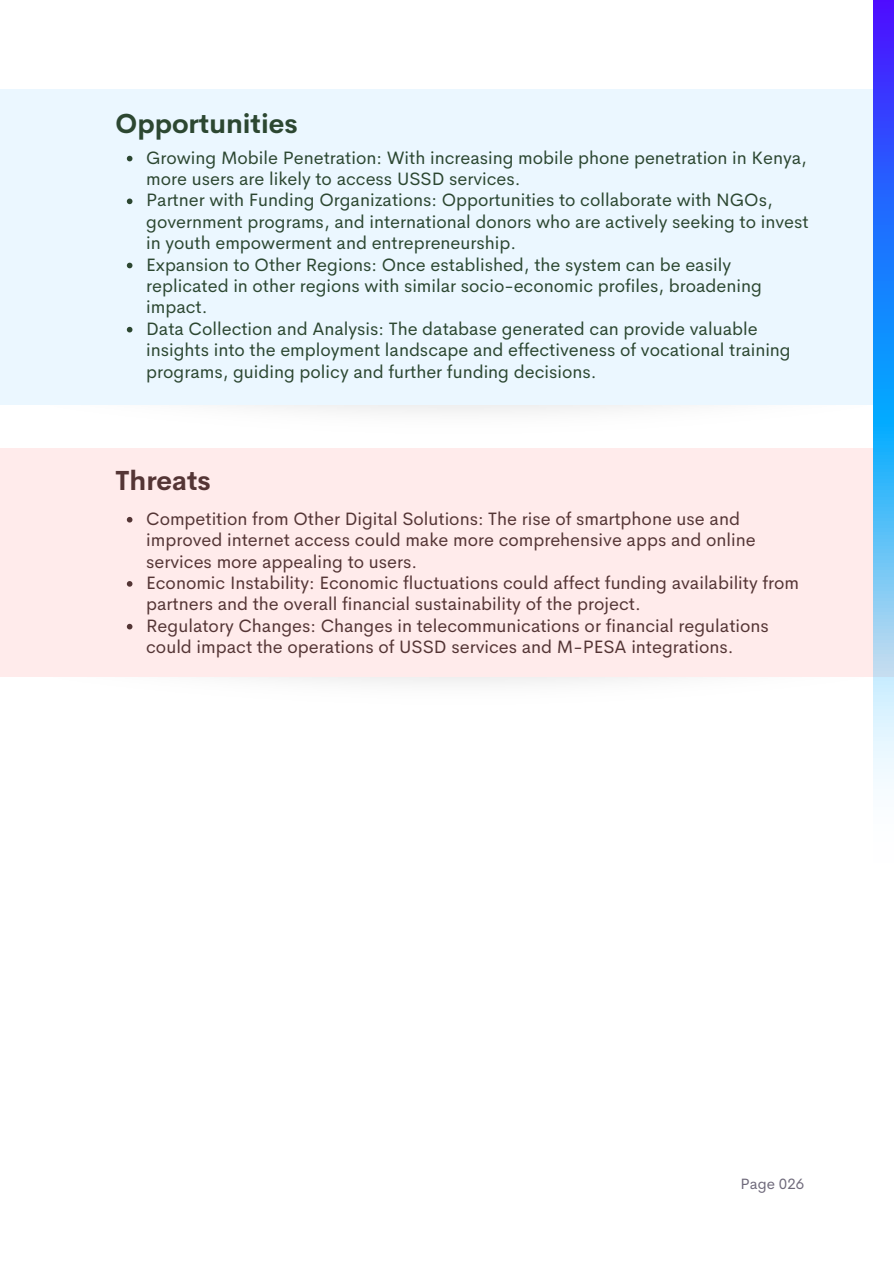
<style>
.page{position:relative;width:894px;height:1264px;background:#fff}
.page>*{position:absolute;margin:0;border:0;box-sizing:border-box;transform-origin:0 0}
.t1{font:700 27px "Cerebri Sans";color:#2c4731}
.t2{font:700 27px "Cerebri Sans";color:#543535}
.t3{font:18px/21.3px "Cerebri Sans";color:#2c4731}
.t4{font:18px/21.3px "Cerebri Sans";color:#543535}
.t5{font:15px "Cerebri Sans";color:#6f6a7b}
</style>
<div class="page">
<div style="left:0;top:89px;width:893px;height:316px;background:#ebf7ff"></div>
<div style="left:0;top:448px;width:893px;height:229px;background:#ffebeb"></div>
<svg style="left:127px;top:156px;width:5px;height:5px"></svg>
<svg style="left:127px;top:198px;width:5px;height:6px"></svg>
<svg style="left:127px;top:263px;width:5px;height:5px"></svg>
<svg style="left:127px;top:327px;width:5px;height:5px"></svg>
<svg style="left:127px;top:517px;width:5px;height:5px"></svg>
<svg style="left:127px;top:581px;width:5px;height:5px"></svg>
<svg style="left:127px;top:624px;width:5px;height:5px"></svg>
<svg style="left:873px;top:0;width:20px;height:786px;background:#5396fc"></svg>
<p class="t1" style="left:115px;top:106px;width:184px">Opportunities</p>
<p class="t3" style="left:146px;top:147px;width:662px">Growing Mobile Penetration: With increasing mobile phone penetration in Kenya, more users are likely to access USSD services.</p>
<p class="t3" style="left:146px;top:189px;width:663px">Partner with Funding Organizations: Opportunities to collaborate with NGOs, government programs, and international donors who are actively seeking to invest in youth empowerment and entrepreneurship.</p>
<p class="t3" style="left:146px;top:253px;width:617px">Expansion to Other Regions: Once established, the system can be easily replicated in other regions with similar socio-economic profiles, broadening impact.</p>
<p class="t3" style="left:146px;top:318px;width:646px">Data Collection and Analysis: The database generated can provide valuable insights into the employment landscape and effectiveness of vocational training programs, guiding policy and further funding decisions.</p>
<p class="t2" style="left:115px;top:463px;width:97px">Threats</p>
<p class="t4" style="left:146px;top:508px;width:610px">Competition from Other Digital Solutions: The rise of smartphone use and improved internet access could make more comprehensive apps and online services more appealing to users.</p>
<h1 class="t4" style="left:146px;top:572px;width:654px">Economic Instability: Economic fluctuations could affect funding availability from partners and the overall financial sustainability of the project.</h1>
<p class="t4" style="left:146px;top:614px;width:624px">Regulatory Changes: Changes in telecommunications or financial regulations could impact the operations of USSD services and M-PESA integrations.</p>
<h1 class="t5" style="left:740px;top:1174px;width:65px">Page 026</h1>
</div>
